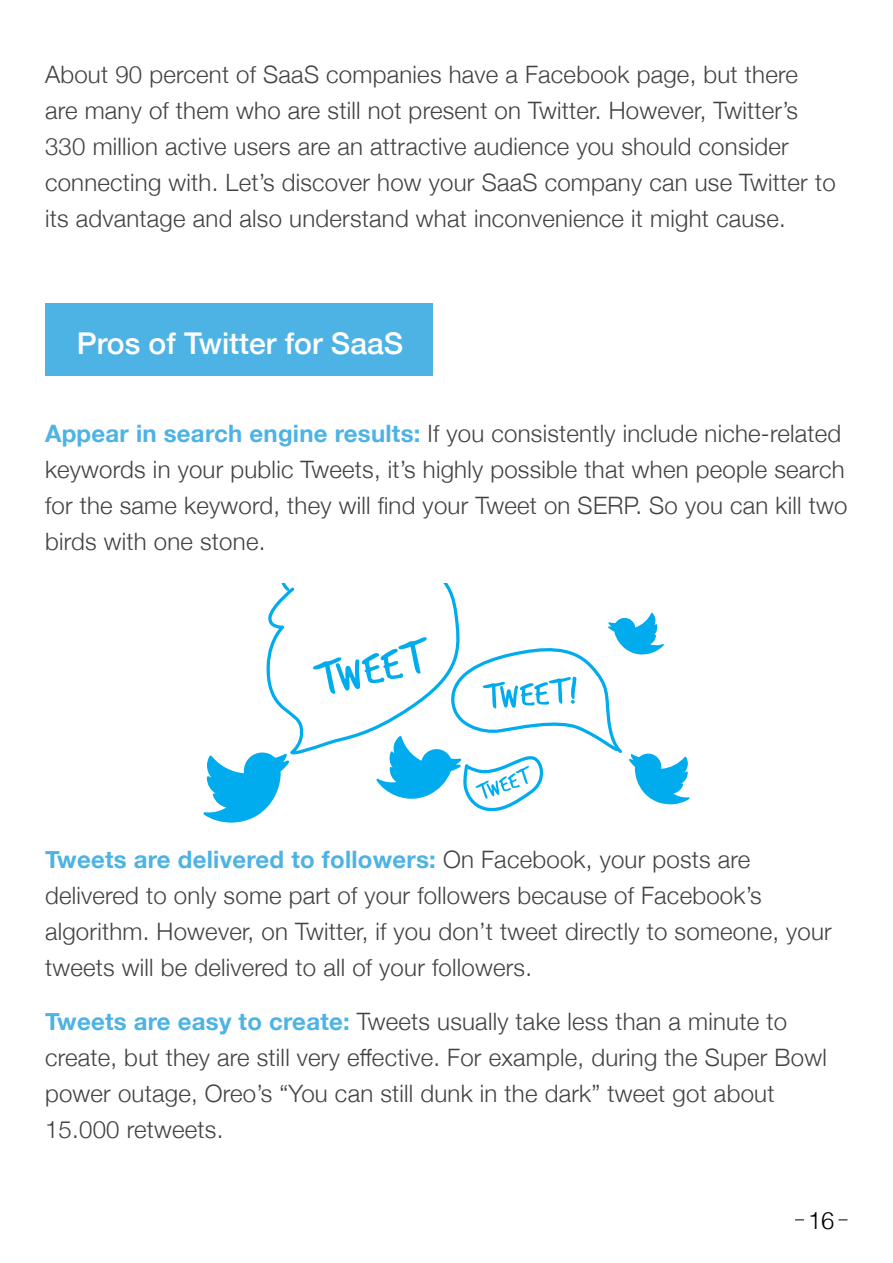
<style>
.page{position:relative;width:893px;height:1263px;background:#fff}
.page>*{position:absolute;margin:0;border:0;box-sizing:border-box;transform-origin:0 0}
.t1{font:500 30px "Helvetica Neue";color:#fff}
.t2{font:300 24px/36px "Helvetica Neue";letter-spacing:.01em;color:#434343}
.t3{font:300 24px "Helvetica";color:#000}
.s1{font-weight:700;color:#4db3e5}
</style>
<div class="page">
<div style="left:45px;top:304px;width:387px;height:72px;background:#4db3e5"></div>
<svg style="left:203px;top:584px;width:487px;height:238px"></svg>
<p class="t2" style="left:45px;top:55px;width:792px">About 90 percent of SaaS companies have a Facebook page, but there are many of them who are still not present on Twitter. However, Twitter’s 330 million active users are an attractive audience you should consider connecting with. Let’s discover how your SaaS company can use Twitter to its advantage and also understand what inconvenience it might cause.</p>
<p class="t1" style="left:77px;top:320px;width:328px">Pros of Twitter for SaaS</p>
<p class="t2" style="left:45px;top:413px;width:804px"><span class="s1">Appear in search engine results:</span> If you consistently include niche-related keywords in your public Tweets, it’s highly possible that when people search for the same keyword, they will find your Tweet on SERP. So you can kill two birds with one stone.</p>
<p class="t2" style="left:45px;top:840px;width:788px"><span class="s1">Tweets are delivered to followers:</span> On Facebook, your posts are delivered to only some part of your followers because of Facebook’s algorithm. However, on Twitter, if you don’t tweet directly to someone, your tweets will be delivered to all of your followers.</p>
<p class="t2" style="left:45px;top:1002px;width:783px"><span class="s1">Tweets are easy to create:</span> Tweets usually take less than a minute to create, but they are still very effective. For example, during the Super Bowl power outage, Oreo’s “You can still dunk in the dark” tweet got about 15.000 retweets.</p>
<p class="t3" style="left:808px;top:1199px;width:28px">16</p>
</div>
